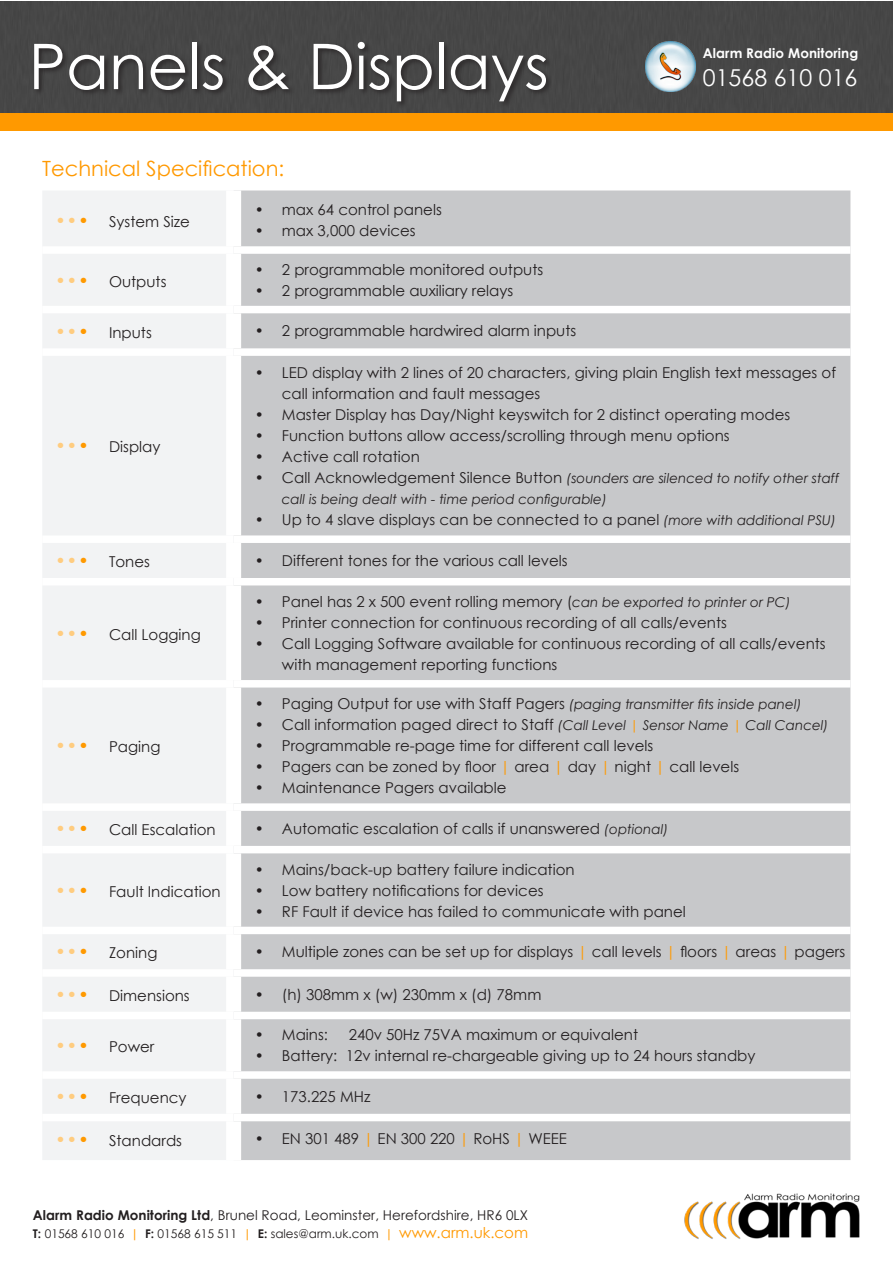
<style>
.page{position:relative;width:893px;height:1263px;background:#fff}
.page>*{position:absolute;margin:0;border:0;box-sizing:border-box;transform-origin:0 0}
.t1{font:63px "Century Gothic";color:#fff}
.t2{font:23.25px "Century Gothic";color:#fff}
.t3{font:21px "Century Gothic";color:#f90}
.t4{font:15px/21px "Century Gothic";color:#231f20}
.t5{font:italic 13.5px/21px "Century Gothic";color:#231f20}
.t6{font:13.5px "Century Gothic";letter-spacing:.005em;color:#231f20}
.t7{font:700 13.5px "Century Gothic";letter-spacing:.005em;color:#fff}
.t8{font:12px "Century Gothic";color:#231f20}
.s1{font-size:18px;color:#ffcc7f}
.s2{font-size:18px;color:#f90}
.s3{font-style:normal;font-size:15px}
.s4{font-style:italic;font-size:13.5px}
.s5{font-style:italic;font-size:13.5px;color:#f90}
.s6{color:#f90}
.s7{font-weight:700}
.s8{font-weight:700;color:#f90}
.s9{font-size:15px;color:#f90}
</style>
<div class="page">
<div style="left:0;top:1px;width:892px;height:112px;background:#474747"></div>
<div style="left:0;top:113px;width:892px;height:17px;background:#f90"></div>
<img style="left:645px;top:41px;width:50px;height:50px">
<img style="left:684px;top:1193px;width:175px;height:46px">
<div style="left:33px;top:41px;width:520px;height:68px;background:#231f20;opacity:.75"></div>
<div style="left:43px;top:191px;width:183px;height:969px;background:#f2f3f4"></div>
<div style="left:241px;top:190px;width:609px;height:970px;background:#c7c8ca"></div>
<div style="left:42px;top:246px;width:192px;height:8px;background:#fff"></div>
<div style="left:234px;top:246px;width:616px;height:8px;background:#fff"></div>
<div style="left:42px;top:306px;width:192px;height:7px;background:#fff"></div>
<div style="left:234px;top:306px;width:616px;height:7px;background:#fff"></div>
<div style="left:42px;top:348px;width:192px;height:8px;background:#fff"></div>
<div style="left:234px;top:348px;width:616px;height:8px;background:#fff"></div>
<div style="left:42px;top:535px;width:192px;height:8px;background:#fff"></div>
<div style="left:234px;top:535px;width:616px;height:8px;background:#fff"></div>
<div style="left:42px;top:578px;width:192px;height:7px;background:#fff"></div>
<div style="left:234px;top:578px;width:616px;height:7px;background:#fff"></div>
<div style="left:42px;top:680px;width:192px;height:7px;background:#fff"></div>
<div style="left:234px;top:680px;width:616px;height:7px;background:#fff"></div>
<div style="left:42px;top:803px;width:192px;height:8px;background:#fff"></div>
<div style="left:234px;top:803px;width:616px;height:8px;background:#fff"></div>
<div style="left:42px;top:846px;width:192px;height:7px;background:#fff"></div>
<div style="left:234px;top:846px;width:616px;height:7px;background:#fff"></div>
<div style="left:42px;top:927px;width:192px;height:7px;background:#fff"></div>
<div style="left:234px;top:927px;width:616px;height:7px;background:#fff"></div>
<div style="left:42px;top:969px;width:192px;height:8px;background:#fff"></div>
<div style="left:234px;top:969px;width:616px;height:8px;background:#fff"></div>
<div style="left:42px;top:1012px;width:192px;height:7px;background:#fff"></div>
<div style="left:234px;top:1012px;width:616px;height:7px;background:#fff"></div>
<div style="left:42px;top:1071px;width:192px;height:8px;background:#fff"></div>
<div style="left:234px;top:1071px;width:616px;height:8px;background:#fff"></div>
<div style="left:42px;top:1114px;width:192px;height:7px;background:#fff"></div>
<div style="left:234px;top:1114px;width:616px;height:7px;background:#fff"></div>
<h1 class="t1" style="left:29px;top:26px;width:522px">Panels &amp; Displays</h1>
<h3 class="t3" style="left:42px;top:155px;width:244px">Technical Specification:</h3>
<p class="t4" style="left:55px;top:211px;width:136px"><span class="s1">••</span><span class="s2">•</span> System Size</p>
<p class="t4" style="left:55px;top:270px;width:113px"><span class="s1">••</span><span class="s2">•</span> Outputs</p>
<p class="t4" style="left:255px;top:199px;width:188px">• max 64 control panels</p>
<p class="t4" style="left:255px;top:220px;width:162px">• max 3,000 devices</p>
<p class="t4" style="left:255px;top:259px;width:290px">• 2 programmable monitored outputs</p>
<p class="t4" style="left:255px;top:280px;width:260px">• 2 programmable auxiliary relays</p>
<p class="t4" style="left:55px;top:321px;width:98px"><span class="s1">••</span><span class="s2">•</span> Inputs</p>
<p class="t4" style="left:255px;top:320px;width:323px">• 2 programmable hardwired alarm inputs</p>
<p class="t7" style="left:703px;top:44px;width:157px">Alarm Radio Monitoring</p>
<h2 class="t2" style="left:703px;top:62px;width:156px">01568 610 016</h2>
<p class="t4" style="left:55px;top:436px;width:107px"><span class="s1">••</span><span class="s2">•</span> Display</p>
<p class="t4" style="left:282px;top:361px;width:556px;text-indent:-27px">• LED display with 2 lines of 20 characters, giving plain English text messages of call information and fault messages</p>
<p class="t4" style="left:255px;top:403px;width:537px">• Master Display has Day/Night keyswitch for 2 distinct operating modes</p>
<p class="t4" style="left:255px;top:424px;width:476px">• Function buttons allow access/scrolling through menu options</p>
<p class="t4" style="left:255px;top:445px;width:166px">• Active call rotation</p>
<p class="t5" style="left:282px;top:467px;width:559px;text-indent:-27px"><span class="s3">• Call Acknowledgement Silence Button</span> (sounders are silenced to notify other staff call is being dealt with - time period configurable)</p>
<p class="t4" style="left:255px;top:508px;width:583px">• Up to 4 slave displays can be connected to a panel <span class="s4">(more with additional PSU)</span></p>
<p class="t4" style="left:55px;top:551px;width:96px"><span class="s1">••</span><span class="s2">•</span> Tones</p>
<p class="t4" style="left:255px;top:550px;width:314px">• Different tones for the various call levels</p>
<p class="t4" style="left:55px;top:623px;width:147px"><span class="s1">••</span><span class="s2">•</span> Call Logging</p>
<p class="t4" style="left:55px;top:736px;width:107px"><span class="s1">••</span><span class="s2">•</span> Paging</p>
<p class="t4" style="left:255px;top:590px;width:537px">• Panel has 2 x 500 event rolling memory (<span class="s4">can be exported to printer or PC)</span></p>
<p class="t4" style="left:255px;top:611px;width:473px">• Printer connection for continuous recording of all calls/events</p>
<p class="t4" style="left:282px;top:632px;width:545px;text-indent:-27px">• Call Logging Software available for continuous recording of all calls/events with management reporting functions</p>
<p class="t4" style="left:255px;top:693px;width:548px">• Paging Output for use with Staff Pagers <span class="s4">(paging transmitter fits inside panel)</span></p>
<p class="t4" style="left:255px;top:714px;width:575px">• Call information paged direct to Staff <span class="s4">(Call Level</span> <span class="s5">|</span> <span class="s4">Sensor Name</span> <span class="s5">|</span> <span class="s4">Call Cancel)</span></p>
<p class="t4" style="left:255px;top:735px;width:400px">• Programmable re-page time for different call levels</p>
<p class="t4" style="left:255px;top:756px;width:486px">• Pagers can be zoned by floor <span class="s6">|</span> area <span class="s6">|</span> day <span class="s6">|</span> night <span class="s6">|</span> call levels</p>
<p class="t4" style="left:255px;top:777px;width:253px">• Maintenance Pagers available</p>
<p class="t4" style="left:55px;top:819px;width:162px"><span class="s1">••</span><span class="s2">•</span> Call Escalation</p>
<p class="t4" style="left:255px;top:818px;width:415px">• Automatic escalation of calls if unanswered <span class="s4">(optional)</span></p>
<p class="t4" style="left:55px;top:880px;width:167px"><span class="s1">••</span><span class="s2">•</span> Fault Indication</p>
<p class="t4" style="left:255px;top:858px;width:321px">• Mains/back-up battery failure indication</p>
<p class="t4" style="left:255px;top:879px;width:290px">• Low battery notifications for devices</p>
<p class="t4" style="left:255px;top:900px;width:432px">• RF Fault if device has failed to communicate with panel</p>
<p class="t4" style="left:55px;top:942px;width:104px"><span class="s1">••</span><span class="s2">•</span> Zoning</p>
<p class="t4" style="left:255px;top:941px;width:592px">• Multiple zones can be set up for displays <span class="s6">|</span> call levels <span class="s6">|</span> floors <span class="s6">|</span> areas <span class="s6">|</span> pagers</p>
<p class="t4" style="left:55px;top:984px;width:136px"><span class="s1">••</span><span class="s2">•</span> Dimensions</p>
<p class="t4" style="left:255px;top:983px;width:288px">• (h) 308mm x (w) 230mm x (d) 78mm</p>
<p class="t4" style="left:55px;top:1035px;width:101px"><span class="s1">••</span><span class="s2">•</span> Power</p>
<p class="t4" style="left:255px;top:1024px;width:75px">• Mains:</p>
<p class="t4" style="left:349px;top:1024px;width:291px">240v 50Hz 75VA maximum or equivalent</p>
<p class="t4" style="left:255px;top:1045px;width:502px">• Battery: 12v internal re-chargeable giving up to 24 hours standby</p>
<p class="t4" style="left:55px;top:1087px;width:133px"><span class="s1">••</span><span class="s2">•</span> Frequency</p>
<p class="t4" style="left:255px;top:1085px;width:117px">• 173.225 MHz</p>
<p class="t4" style="left:55px;top:1129px;width:129px"><span class="s1">••</span><span class="s2">•</span> Standards</p>
<p class="t4" style="left:255px;top:1128px;width:313px">• EN 301 489 <span class="s6">|</span> EN 300 220 <span class="s6">|</span> RoHS <span class="s6">|</span> WEEE</p>
<p class="t6" style="left:33px;top:1206px;width:497px"><span class="s7">Alarm Radio Monitoring Ltd</span>, Brunel Road, Leominster, Herefordshire, HR6 0LX</p>
<p class="t8" style="left:33px;top:1226px;width:497px"><span class="s7">T:</span> 01568 610 016 <span class="s8">|</span> <span class="s7">F:</span> 01568 615 511 <span class="s8">|</span> <span class="s7">E:</span> sales@arm.uk.com <span class="s8">|</span> <span class="s9">www.arm.uk.com</span></p>
</div>
